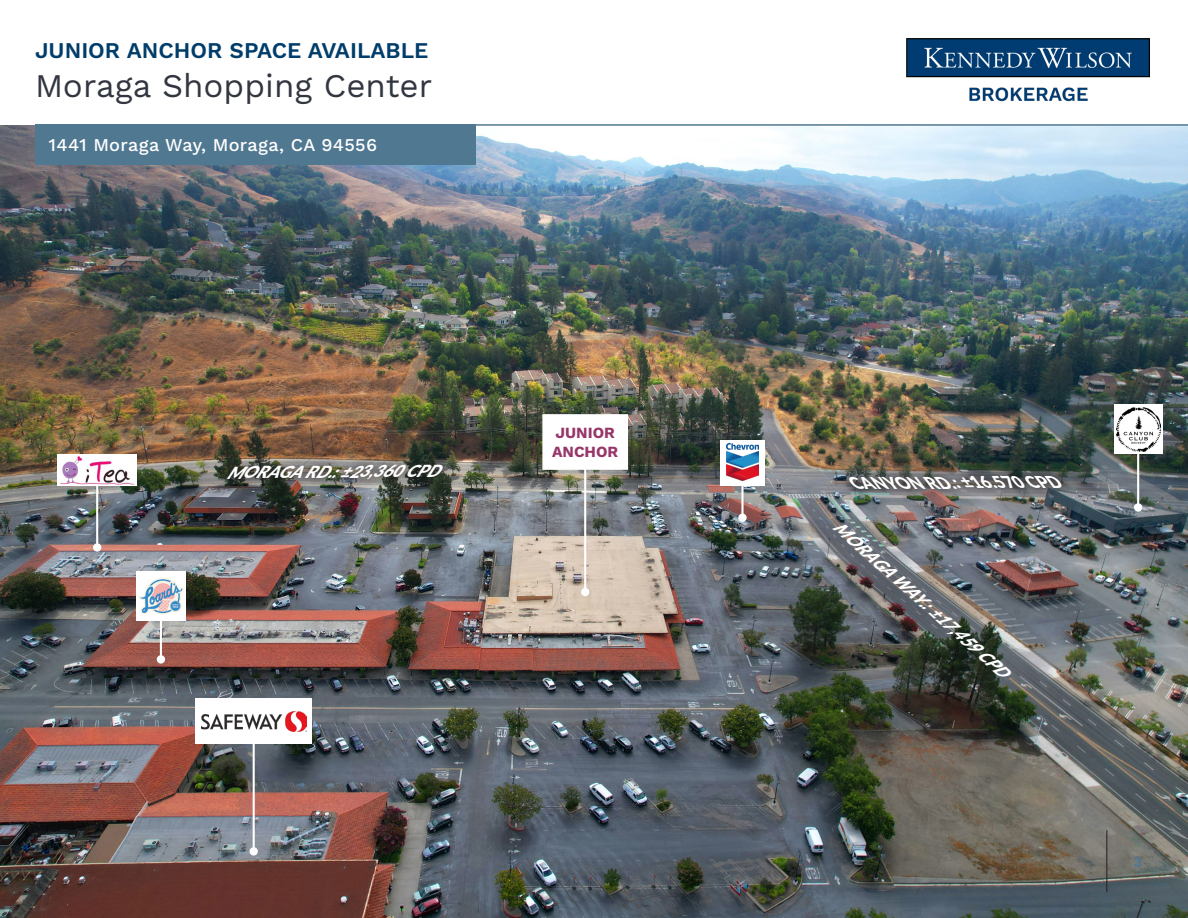
<style>
.page{position:relative;width:1188px;height:918px;background:#fff}
.page>*{position:absolute;margin:0;border:0;box-sizing:border-box;transform-origin:0 0}
.t1{font:33px "Work Sans";color:#323640}
.t2{font:600 22.5px "Work Sans";color:#003d6a}
.t3{font:500 18px "Work Sans";letter-spacing:.02em;color:#fff}
.t4{font:italic 900 16.5px "Lato";color:#fff}
.t5{font:700 15.6px/19px "Work Sans";color:#973668}
.t6{font:700 15px "Work Sans";color:#517891}
</style>
<div class="page">
<img style="left:0;top:126px;width:1188px;height:792px">
<hr style="left:35px;top:124px;width:1153px;height:2px;background:#517891">
<div style="left:35px;top:124px;width:440px;height:41px;background:#517891"></div>
<img style="left:906px;top:38px;width:243px;height:64px">
<hr style="left:1106px;top:830px;width:1px;height:62px;background:#231f20">
<hr style="left:584px;top:463px;width:2px;height:129px;background:#fff">
<div style="left:581px;top:588px;width:8px;height:8px;background:#fff;border-radius:50%"></div>
<svg style="left:541px;top:413px;width:88px;height:58px"></svg>
<hr style="left:253px;top:702px;width:2px;height:149px;background:#fff">
<div style="left:250px;top:847px;width:8px;height:9px;background:#fff;border-radius:50%"></div>
<hr style="left:1137px;top:409px;width:2px;height:99px;background:#fff">
<div style="left:1134px;top:503px;width:8px;height:9px;background:#fff;border-radius:50%"></div>
<div style="left:196px;top:699px;width:116px;height:45px;background:#fff"></div>
<img style="left:201px;top:712px;width:105px;height:19px">
<div style="left:720px;top:440px;width:45px;height:46px;background:#fff"></div>
<hr style="left:741px;top:467px;width:3px;height:51px;background:#fff">
<div style="left:738px;top:514px;width:9px;height:8px;background:#fff;border-radius:50%"></div>
<img style="left:726px;top:444px;width:33px;height:36px">
<div style="left:1114px;top:405px;width:48px;height:49px;background:#fff"></div>
<img style="left:1116px;top:407px;width:44px;height:45px">
<img style="left:220px;top:457px;width:231px;height:30px">
<img style="left:842px;top:468px;width:227px;height:30px">
<hr style="left:96px;top:479px;width:2px;height:68px;background:#fff">
<div style="left:93px;top:543px;width:8px;height:9px;background:#fff;border-radius:50%"></div>
<img style="left:58px;top:454px;width:79px;height:32px">
<hr style="left:160px;top:608px;width:2px;height:51px;background:#fff">
<div style="left:157px;top:655px;width:8px;height:9px;background:#fff;border-radius:50%"></div>
<img style="left:136px;top:571px;width:50px;height:50px">
<h2 class="t2" style="left:35px;top:37px;width:395px">JUNIOR ANCHOR SPACE AVAILABLE</h2>
<h1 class="t1" style="left:35px;top:67px;width:399px">Moraga Shopping Center</h1>
<p class="t3" style="left:49px;top:135px;width:330px">1441 Moraga Way, Moraga, CA 94556</p>
<p class="t4" style="left:225px;top:461px;width:214px;rotate:-1deg">MORAGA RD.: ±23,360 CPD</p>
<p class="t5" style="left:552px;top:424px;width:68px">JUNIOR<br>ANCHOR</p>
<p class="t4" style="left:855px;top:472px;width:212px;rotate:-1deg">CANYON RD.: ±16.570 CPD</p>
<p class="t4" style="left:843px;top:515px;width:228px;rotate:41deg">MORAGA WAY.: ±17,459 CPD</p>
<p class="t6" style="left:1133px;top:853px;width:10px">3</p>
</div>
